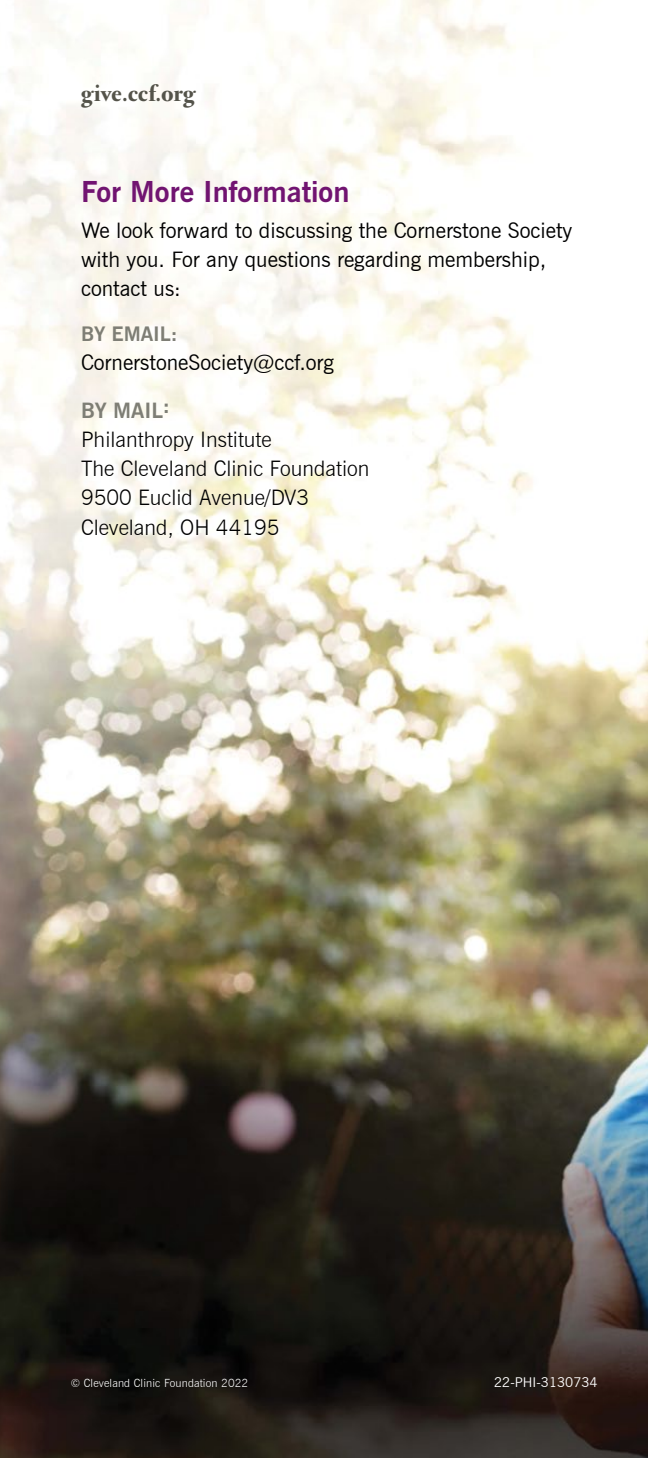
<style>
.page{position:relative;width:648px;height:1458px;background:#fff}
.page>*{position:absolute;margin:0;border:0;box-sizing:border-box;transform-origin:0 0}
.t1{font:700 29.25px "News Gothic BT";color:#711471}
.t2{font:700 27px "Arnhem Fine";letter-spacing:.01em;color:#54534a}
.t3{font:21.38px/29.2px "News Gothic BT";color:#000}
.t4{font:300 21.38px/29.2px "News Gothic BT";color:#000}
.t5{font:700 21.38px "News Gothic BT";color:#7e7e75}
.t6{font:700 20.25px "News Gothic BT";color:#7e7e75}
.t7{font:13.5px "News Gothic BT";color:#fff}
.t8{font:300 11.25px "News Gothic BT";letter-spacing:.01em;color:#fff}
</style>
<div class="page">
<img style="left:0;top:0;width:648px;height:1458px">
<p class="t2" style="left:81px;top:81px;width:116px">give.ccf.org</p>
<h1 class="t1" style="left:81px;top:174px;width:270px">For More Information</h1>
<p class="t3" style="left:81px;top:215px;width:493px">We look forward to discussing the Cornerstone Society with you. For any questions regarding membership, contact us:</p>
<p class="t6" style="left:81px;top:322px;width:98px">BY EMAIL:</p>
<p class="t3" style="left:81px;top:348px;width:254px">CornerstoneSociety@ccf.org</p>
<p class="t5" style="left:81px;top:397px;width:91px">BY MAIL:</p>
<p class="t4" style="left:81px;top:425px;width:290px">Philanthropy Institute<br>The Cleveland Clinic Foundation<br>9500 Euclid Avenue/DV3<br>Cleveland, OH 44195</p>
<p class="t8" style="left:71px;top:1376px;width:179px">© Cleveland Clinic Foundation 2022</p>
<p class="t7" style="left:494px;top:1374px;width:105px">22-PHI-3130734</p>
</div>
